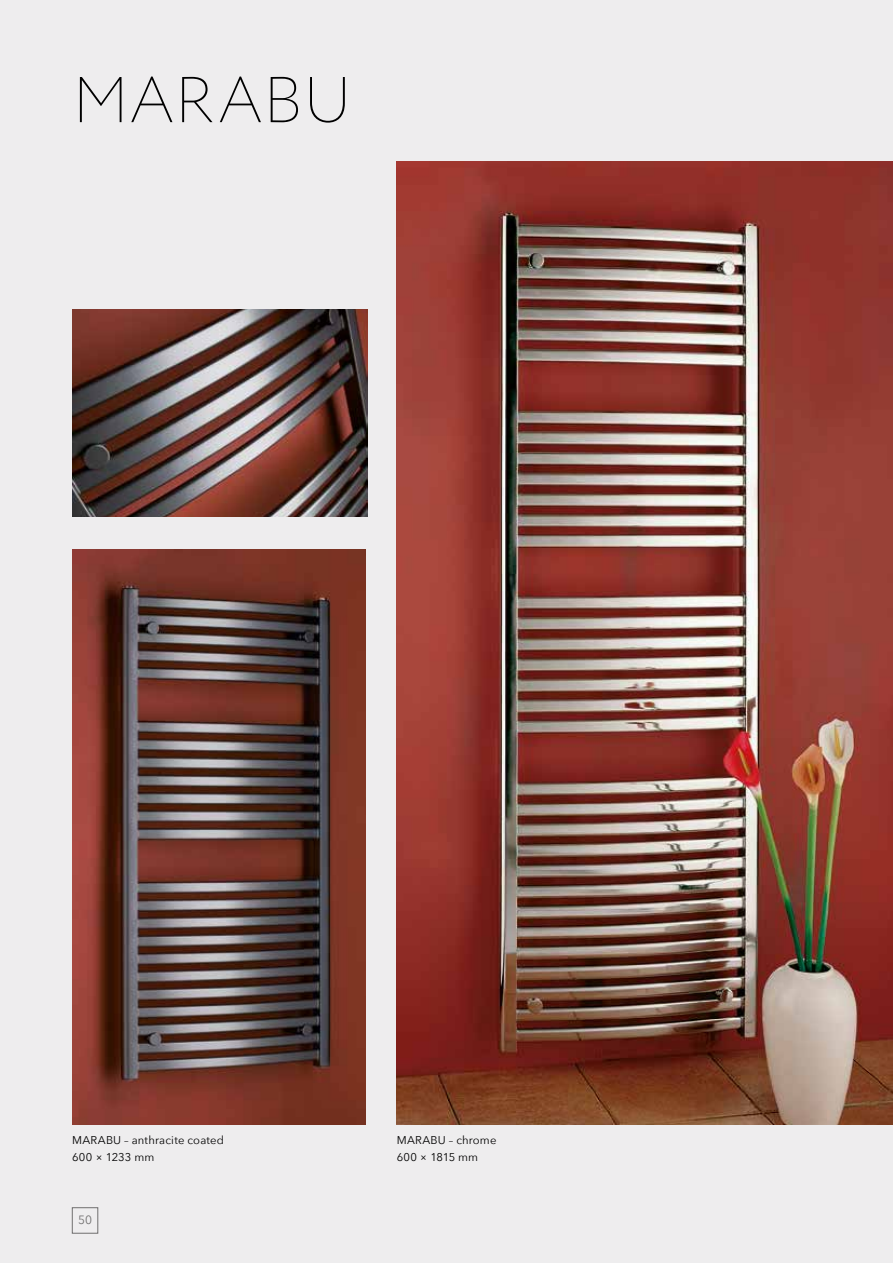
<style>
.page{position:relative;width:893px;height:1263px;background:#eeedee}
.page>*{position:absolute;margin:0;border:0;box-sizing:border-box;transform-origin:0 0}
.t1{font:200 64.5px "Circe";letter-spacing:.01em;color:#000}
.t2{font:12px "Avenir Next";color:#706f6f}
.t3{font:11.25px/16.5px "Avenir Next";letter-spacing:.01em;color:#000}
</style>
<div class="page">
<div style="left:72px;top:1207px;width:26px;height:26px;border:1px solid #706f6f"></div>
<img style="left:72px;top:309px;width:296px;height:208px">
<img style="left:397px;top:162px;width:496px;height:962px">
<img style="left:72px;top:549px;width:294px;height:575px">
<h1 class="t1" style="left:72px;top:58px;width:281px">MARABU</h1>
<p class="t3" style="left:72px;top:1131px;width:153px">MARABU – anthracite coated<br>600 × 1233 mm</p>
<p class="t2" style="left:78px;top:1210px;width:15px">50</p>
<p class="t3" style="left:397px;top:1131px;width:101px">MARABU – chrome<br>600 × 1815 mm</p>
</div>
